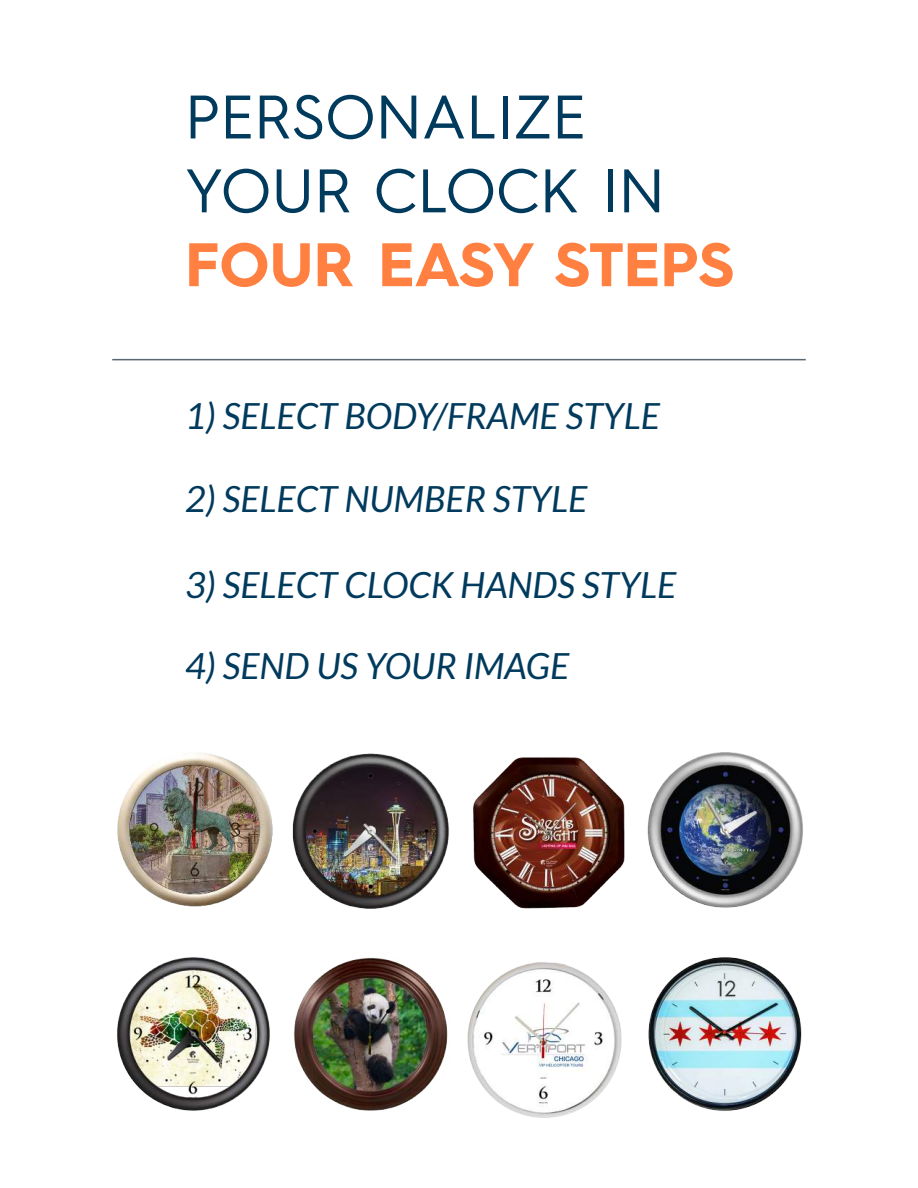
<style>
.page{position:relative;width:918px;height:1188px;background:#fff}
.page>*{position:absolute;margin:0;border:0;box-sizing:border-box;transform-origin:0 0}
.t1{font:61.5px/73.8px "Hurme Geometric Sans 4";color:#003a5d}
.t2{font:700 61.5px "Hurme Geometric Sans 4";letter-spacing:-.005em;color:#ff8041}
.t3{font:italic 36px "Lato";color:#003a5d}
</style>
<div class="page">
<hr style="left:112px;top:359px;width:694px;height:1px;background:#5b6770">
<img style="left:647px;top:752px;width:156px;height:156px">
<img style="left:117px;top:753px;width:156px;height:154px">
<img style="left:648px;top:957px;width:154px;height:154px">
<img style="left:117px;top:957px;width:153px;height:154px">
<img style="left:473px;top:757px;width:151px;height:152px">
<img style="left:294px;top:958px;width:154px;height:153px">
<img style="left:292px;top:753px;width:157px;height:156px">
<img style="left:467px;top:962px;width:155px;height:156px">
<h1 class="t1" style="left:185px;top:80px;width:481px">PERSONALIZE<br>YOUR CLOCK IN</h1>
<h1 class="t2" style="left:185px;top:243px;width:551px">FOUR EASY STEPS</h1>
<p class="t3" style="left:185px;top:402px;width:477px">1) SELECT BODY/FRAME STYLE</p>
<p class="t3" style="left:185px;top:484px;width:404px">2) SELECT NUMBER STYLE</p>
<p class="t3" style="left:185px;top:570px;width:493px">3) SELECT CLOCK HANDS STYLE</p>
<p class="t3" style="left:185px;top:651px;width:386px">4) SEND US YOUR IMAGE</p>
</div>
